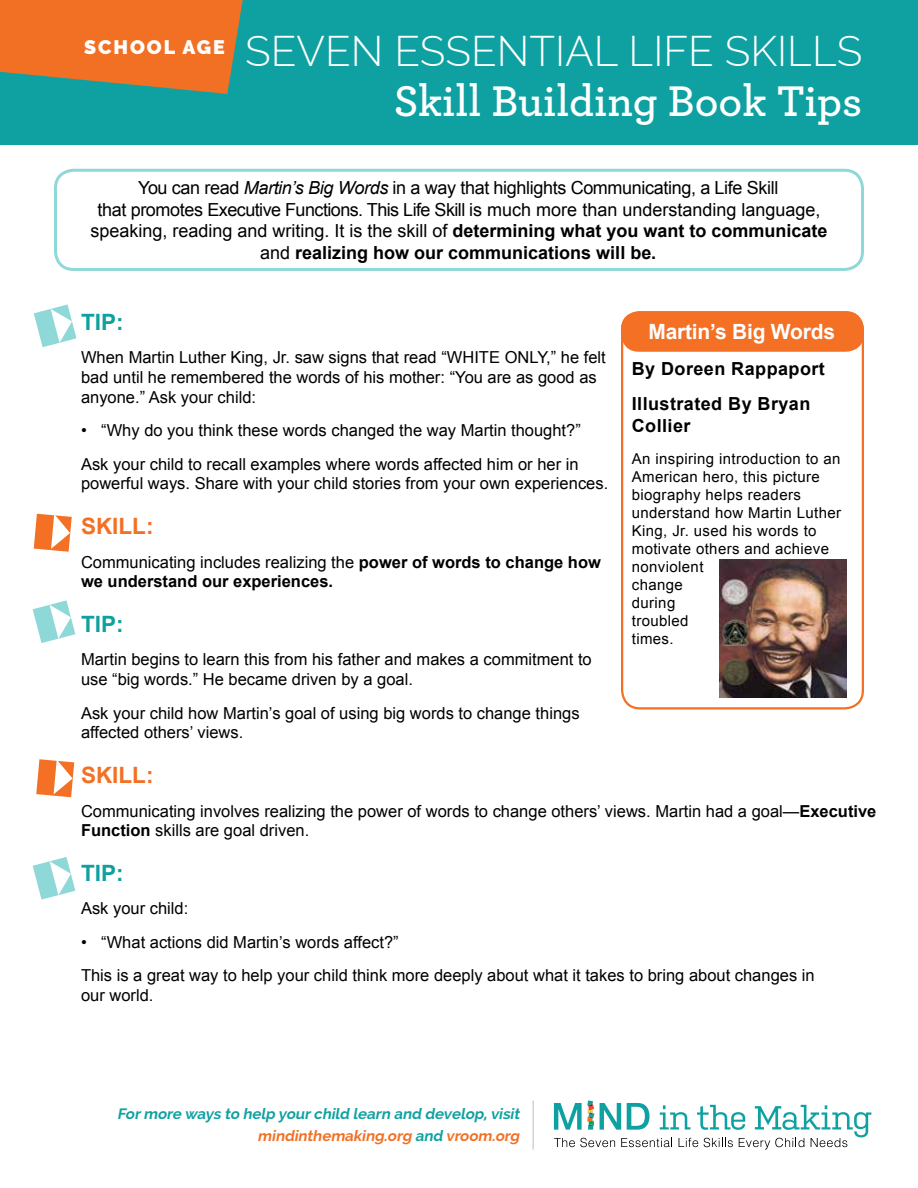
<style>
.page{position:relative;width:918px;height:1188px;background:#fff}
.page>*{position:absolute;margin:0;border:0;box-sizing:border-box;transform-origin:0 0}
.t1{font:600 45px "Archer Pro";color:#fff}
.t2{font:300 42px "Raleway";color:#fff}
.t3{font:700 22.5px "Arial";color:#10a0a0}
.t4{font:700 22.5px "Arial";color:#f37024}
.t5{font:700 21px "Arial";letter-spacing:-.01em;color:#fff}
.t6{font:18px/21.6px "Arial";letter-spacing:-.02em;color:#000;text-align:center}
.t7{font:700 18px/35.1px "Arial";letter-spacing:.025em;color:#000}
.t8{font:16.5px/19.8px "Arial";color:#000}
.t9{font:700 16.5px/19.8px "Arial";color:#000}
.t10{font:15px/18px "Arial";letter-spacing:.025em;color:#000}
.t11{font:italic 700 15px/22.5px "Raleway";color:#0fa1a1;text-align:right}
.s1{font-style:italic}
.s2{font-weight:700}
.s3{font-weight:400}
.s4{color:#f27024}
</style>
<div class="page">
<svg style="left:554px;top:1101px;width:317px;height:49px"></svg>
<hr style="left:532px;top:1101px;width:2px;height:49px;background:#d1d3d4">
<div style="left:0;top:0;width:918px;height:145px;background:#0fa1a1"></div>
<svg style="left:0;top:0;width:243px;height:94px;background:#d17736"></svg>
<svg style="left:34px;top:514px;width:38px;height:38px"></svg>
<svg style="left:34px;top:304px;width:42px;height:43px"></svg>
<svg style="left:33px;top:600px;width:42px;height:43px"></svg>
<svg style="left:36px;top:759px;width:38px;height:38px"></svg>
<svg style="left:33px;top:857px;width:42px;height:43px"></svg>
<div style="left:54px;top:169px;width:810px;height:102px;border:3px solid #8fd8d8;border-radius:18px"></div>
<div style="left:621px;top:311px;width:243px;height:41px;background:#f37024;border-radius:18px"></div>
<div style="left:621px;top:311px;width:243px;height:399px;border:2px solid #f37024;border-radius:18px"></div>
<img style="left:720px;top:559px;width:126px;height:139px">
<h2 class="t2" style="left:84px;top:27px;width:780px"><sup>SCHOOL</sup> <sup>AGE</sup> SEVEN ESSENTIAL LIFE SKILLS</h2>
<h1 class="t1" style="left:394px;top:67px;width:470px">Skill Building Book Tips</h1>
<p class="t6" style="left:90px;top:177px;width:739px">You can read <span class="s1">Martin’s Big Words</span> in a way that highlights Communicating, a Life Skill<br>that promotes Executive Functions. This Life Skill is much more than understanding language, speaking, reading and writing. It is the skill of <span class="s2">determining what you want to communicate </span>and <span class="s2">realizing how our communications will be.</span></p>
<h3 class="t3" style="left:81px;top:307px;width:44px">TIP:</h3>
<p class="t8" style="left:81px;top:348px;width:526px">When Martin Luther King, Jr. saw signs that read “WHITE ONLY,” he felt bad until he remembered the words of his mother: “You are as good as anyone.” Ask your child:</p>
<p class="t8" style="left:81px;top:414px;width:501px;line-height:33.3px">• “Why do you think these words changed the way Martin thought?”<br>Ask your child to recall examples where words affected him or her in</p>
<p class="t8" style="left:81px;top:474px;width:529px">powerful ways. Share with your child stories from your own experiences.</p>
<h3 class="t4" style="left:81px;top:511px;width:74px">SKILL:</h3>
<p class="t9" style="left:81px;top:552px;width:521px"><span class="s3">Communicating includes realizing the</span> power of words to change how we understand our experiences.</p>
<h3 class="t3" style="left:81px;top:609px;width:44px">TIP:</h3>
<p class="t8" style="left:81px;top:650px;width:512px">Martin begins to learn this from his father and makes a commitment to use “big words.” He became driven by a goal.</p>
<p class="t8" style="left:81px;top:703px;width:500px">Ask your child how Martin’s goal of using big words to change things affected others’ views.</p>
<h3 class="t4" style="left:81px;top:760px;width:74px">SKILL:</h3>
<p class="t8" style="left:81px;top:801px;width:797px">Communicating involves realizing the power of words to change others’ views. Martin had a goal—<span class="s2">Executive<br>Function</span> skills are goal driven.</p>
<h3 class="t3" style="left:81px;top:858px;width:44px">TIP:</h3>
<p class="t8" style="left:81px;top:899px;width:109px">Ask your child:</p>
<p class="t8" style="left:81px;top:925px;width:735px;line-height:33.3px">• “What actions did Martin’s words affect?”<br>This is a great way to help your child think more deeply about what it takes to bring about changes in</p>
<p class="t8" style="left:81px;top:985px;width:74px">our world.</p>
<p class="t5" style="left:648px;top:318px;width:188px">Martin’s Big Words</p>
<p class="t7" style="left:632px;top:352px;width:195px">By Doreen Rappaport<br>Illustrated By Bryan</p>
<p class="t7" style="left:632px;top:409px;width:60px">Collier</p>
<p class="t10" style="left:632px;top:449px;width:211px">An inspiring introduction to an<br>American hero, this picture biography helps readers understand how Martin Luther<br>King, Jr. used his words to motivate others and achieve nonviolent<br>change<br>during<br>troubled<br>times.</p>
<p class="t11" style="left:117px;top:1102px;width:407px">Formore ways to help yourchild learn and develop,visit <span class="s4">mindinthemaking.org</span> and <span class="s4">vroom.org</span></p>
</div>
